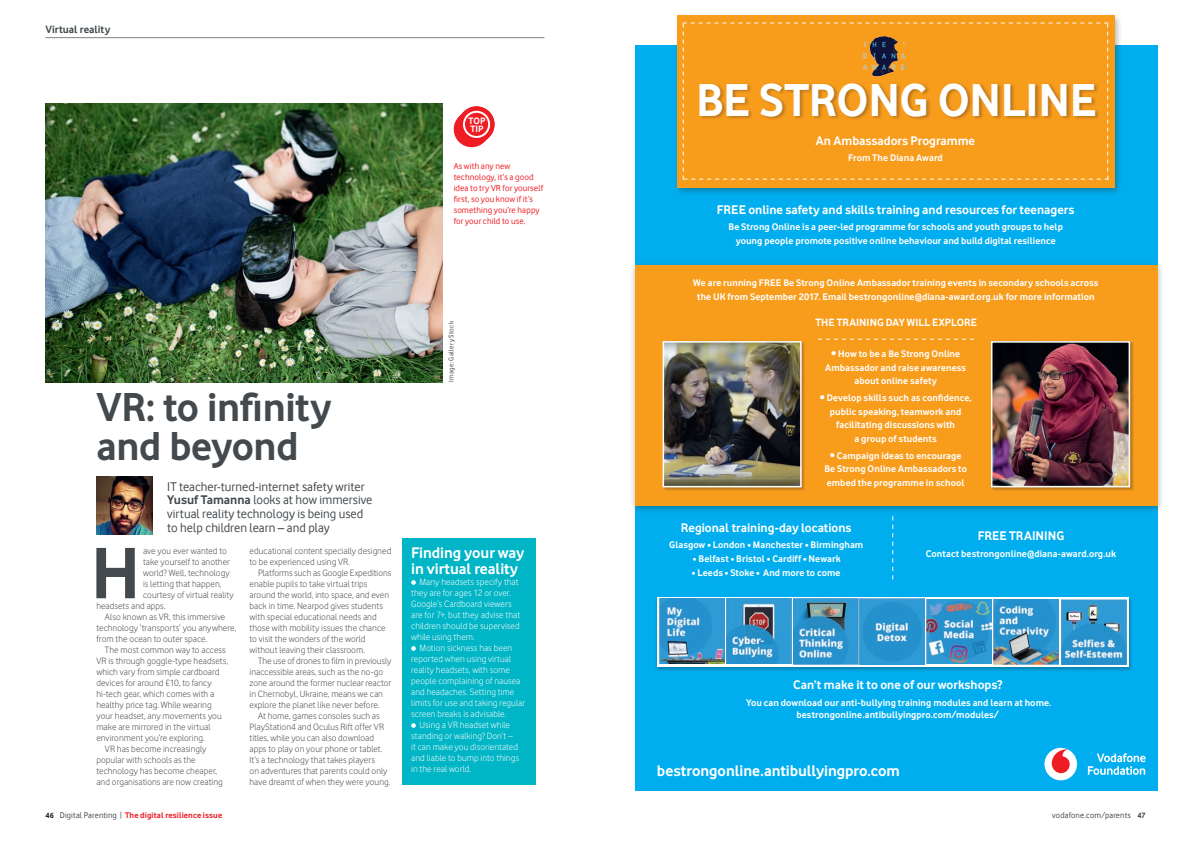
<style>
.page{position:relative;width:1191px;height:842px;background:#fff}
.page>*{position:absolute;margin:0;border:0;box-sizing:border-box;transform-origin:0 0}
.t1{font:700 75.5px "Vodafone Rg";color:#43494d}
.t2{font:700 47.9px "Vodafone Rg";letter-spacing:-.005em;color:#fff}
.t3{font:700 42px/39px "Vodafone Rg";letter-spacing:-.01em;color:#43494d}
.t4{font:700 16px/16px "Vodafone Rg";letter-spacing:-.005em;color:#fff}
.t5{font:700 13px "Vodafone Rg";color:#fff}
.t6{font:13px/13.7px "Vodafone Rg";color:#43494d}
.t7{font:700 11px "Vodafone Rg";letter-spacing:.005em;color:#fff}
.t8{font:700 11px "Vodafone Rg";color:#43494d}
.t9{font:700 10px/13.7px "Vodafone Rg";letter-spacing:.005em;color:#fff;text-align:center}
.t10{font:700 9.7px/7.9px "Vodafone Rg";letter-spacing:.01em;color:#fff}
.t11{font:9.5px/11px "Vodafone Lt";letter-spacing:.005em;color:#43494d}
.t12{font:9.5px/11px "Vodafone Lt";letter-spacing:.01em;color:#fff}
.t13{font:9px/11px "Vodafone Rg";letter-spacing:.01em;color:#ee1d23}
.t14{font:700 8.5px "Vodafone Rg";letter-spacing:.01em;color:#ee1d23}
.t15{font:8.5px "Vodafone Rg";letter-spacing:.015em;color:#43494d}
.t16{font:7px "Vodafone Rg";letter-spacing:.04em;color:#43494d}
.s1{font-weight:700}
.s2{font-size:8px;color:#231f20}
.s3{font-weight:400;color:#43494d}
.s4{font-size:7px}
.s5{font-weight:700;font-size:8px}
</style>
<div class="page">
<div style="left:635px;top:45px;width:522px;height:746px;background:#00aeef"></div>
<hr style="left:45px;top:37px;width:499px;height:1px;background:#808285">
<img style="left:45px;top:103px;width:397px;height:279px">
<div style="left:403px;top:539px;width:133px;height:246px;background:#00b5c5"></div>
<svg style="left:453px;top:106px;width:42px;height:42px"></svg>
<div style="left:465px;top:113px;width:23px;height:23px;background:#ee1d23;border-radius:50%"></div>
<svg style="left:411px;top:580px;width:5px;height:5px"></svg>
<svg style="left:411px;top:646px;width:5px;height:5px"></svg>
<svg style="left:411px;top:723px;width:5px;height:5px"></svg>
<div style="left:674px;top:13px;width:448px;height:183px;background:#231f20;opacity:.3"></div>
<div style="left:677px;top:16px;width:437px;height:172px;background:#f89c1c"></div>
<div style="left:629px;top:262px;width:534px;height:252px;background:#231f20;opacity:.34"></div>
<div style="left:635px;top:265px;width:522px;height:240px;background:#f89c1c"></div>
<svg style="left:892px;top:516px;width:1px;height:63px"></svg>
<div style="left:662px;top:340px;width:143px;height:151px;background:#231f20;opacity:.3"></div>
<img style="left:665px;top:344px;width:133px;height:140px">
<div style="left:662px;top:341px;width:139px;height:146px;border:2px solid #fff"></div>
<svg style="left:818px;top:339px;width:156px;height:1px"></svg>
<div style="left:990px;top:340px;width:143px;height:151px;background:#231f20;opacity:.3"></div>
<img style="left:994px;top:344px;width:133px;height:140px">
<div style="left:991px;top:341px;width:139px;height:146px;border:2px solid #fff"></div>
<div style="left:654px;top:597px;width:478px;height:76px;background:#231f20;opacity:.34"></div>
<svg style="left:657px;top:597px;width:472px;height:69px;background:#c7e1f1"></svg>
<img style="left:660px;top:599px;width:131px;height:65px">
<img style="left:793px;top:599px;width:131px;height:65px">
<img style="left:926px;top:599px;width:65px;height:65px">
<img style="left:993px;top:599px;width:65px;height:66px">
<img style="left:1061px;top:599px;width:65px;height:65px">
<img style="left:96px;top:477px;width:56px;height:57px">
<svg style="left:682px;top:23px;width:426px;height:157px"></svg>
<div style="left:1044px;top:748px;width:33px;height:32px;background:#fff;border-radius:50%"></div>
<svg style="left:1051px;top:749px;width:18px;height:24px"></svg>
<svg style="left:1087px;top:753px;width:58px;height:22px"></svg>
<p class="t8" style="left:45px;top:23px;width:66px">Virtual reality</p>
<p class="t10" style="left:468px;top:117px;width:18px">TOP<br>TIP</p>
<p class="t13" style="left:454px;top:161px;width:91px">As with any new technology, it’s a good idea to try VR for yourself first, so you know if it’s something you’re happy for your child to use.</p>
<h3 class="t3" style="left:96px;top:387px;width:236px">VR: to infinity and beyond</h3>
<h3 class="t6" style="left:167px;top:479px;width:207px">IT teacher-turned-internet safety writer <span class="s1">Yusuf Tamanna</span> looks at how immersive virtual reality technology is being used to help children learn – and play</h3>
<h1 class="t1" style="left:91px;top:529px;width:51px">H</h1>
<p class="t11" style="left:143px;top:545px;width:85px">ave you ever wanted to</p>
<p class="t11" style="left:143px;top:556px;width:88px">take yourself to another</p>
<p class="t11" style="left:143px;top:567px;width:88px">world? Well, technology</p>
<p class="t11" style="left:143px;top:578px;width:80px">is letting that happen,</p>
<p class="t11" style="left:143px;top:589px;width:92px">courtesy of virtual reality</p>
<p class="t11" style="left:96px;top:600px;width:71px">headsets and apps.</p>
<p class="t11" style="left:105px;top:611px;width:122px">Also known as VR, this immersive</p>
<p class="t11" style="left:96px;top:622px;width:141px">technology ‘transports’ you anywhere,</p>
<p class="t11" style="left:96px;top:633px;width:112px">from the ocean to outer space.</p>
<p class="t11" style="left:105px;top:644px;width:122px">The most common way to access</p>
<p class="t11" style="left:96px;top:655px;width:133px">VR is through goggle-type headsets,</p>
<p class="t11" style="left:96px;top:666px;width:125px">which vary from simple cardboard</p>
<p class="t11" style="left:96px;top:677px;width:117px">devices for around £10, to fancy</p>
<p class="t11" style="left:96px;top:688px;width:119px">hi-tech gear, which comes with a</p>
<p class="t11" style="left:96px;top:699px;width:117px">healthy price tag. While wearing</p>
<p class="t11" style="left:96px;top:710px;width:127px">your headset, any movements you</p>
<p class="t11" style="left:96px;top:721px;width:116px">make are mirrored in the virtual</p>
<p class="t11" style="left:96px;top:732px;width:110px">environment you’re exploring.</p>
<p class="t11" style="left:105px;top:743px;width:103px">VR has become increasingly</p>
<p class="t11" style="left:96px;top:754px;width:101px">popular with schools as the</p>
<p class="t11" style="left:96px;top:765px;width:122px">technology has become cheaper,</p>
<p class="t11" style="left:96px;top:776px;width:128px">and organisations are now creating</p>
<p class="t14" style="left:45px;top:810px;width:178px"><span class="s2">46</span> <span class="s3">Digital Parenting |</span> The digital resilience issue</p>
<p class="t11" style="left:249px;top:545px;width:143px">educational content specially designed to be experienced using VR.</p>
<p class="t11" style="left:249px;top:567px;width:143px;text-indent:9px">Platforms such as Google Expeditions enable pupils to take virtual trips around the world, into space, and even back in time. Nearpod gives students with special educational needs and those with mobility issues the chance to visit the wonders of the world without leaving their classroom.</p>
<p class="t11" style="left:249px;top:655px;width:143px;text-indent:9px">The use of drones to film in previously inaccessible areas, such as the no-go zone around the former nuclear reactor in Chernobyl, Ukraine, means we can explore the planet like never before.</p>
<p class="t11" style="left:249px;top:710px;width:142px;text-indent:9px">At home, games consoles such as PlayStation4 and Oculus Rift offer VR titles, while you can also download apps to play on your phone or tablet.<br>It’s a technology that takes players<br>on adventures that parents could only have dreamt of when they were young.</p>
<p class="t16" style="left:447px;top:382px;width:62px;rotate:-90deg">Image: Gallery Stock</p>
<h3 class="t4" style="left:411px;top:544px;width:114px">Finding your way in virtual reality</h3>
<p class="t12" style="left:411px;top:576px;width:110px;text-indent:8px">Many headsets specify that they are for ages 12 or over.<br>Google’s Cardboard viewers are for 7+, but they advise that children should be supervised while using them.</p>
<p class="t12" style="left:419px;top:642px;width:94px">Motion sickness has been</p>
<p class="t12" style="left:411px;top:653px;width:102px">reported when using virtual</p>
<p class="t12" style="left:411px;top:664px;width:100px">reality headsets, with some</p>
<p class="t12" style="left:411px;top:675px;width:111px">people complaining of nausea</p>
<p class="t12" style="left:411px;top:686px;width:105px">and headaches. Setting time</p>
<p class="t12" style="left:411px;top:697px;width:116px">limits for use and taking regular</p>
<p class="t12" style="left:411px;top:708px;width:97px">screen breaks is advisable.</p>
<p class="t12" style="left:419px;top:719px;width:92px">Using a VR headset while</p>
<p class="t12" style="left:411px;top:730px;width:103px">standing or walking? Don’t –</p>
<p class="t12" style="left:411px;top:741px;width:108px">it can make you disorientated</p>
<p class="t12" style="left:411px;top:752px;width:109px">and liable to bump into things</p>
<p class="t12" style="left:411px;top:763px;width:61px">in the real world.</p>
<h2 class="t2" style="left:696px;top:72px;width:402px">BE STRONG ONLINE</h2>
<h3 class="t5" style="left:816px;top:133px;width:161px">An Ambassadors Programme</h3>
<p class="t9" style="left:848px;top:151px;width:96px">From The Diana Award</p>
<h3 class="t5" style="left:717px;top:202px;width:359px">FREE online safety and skills training and resources for teenagers</h3>
<p class="t9" style="left:728px;top:220px;width:336px">Be Strong Online is a peer-led programme for schools and youth groups to help young people promote positive online behaviour and build digital resilience</p>
<p class="t9" style="left:693px;top:276px;width:406px">We are running FREE Be Strong Online Ambassador training events in secondary schools across the UK from September 2017. Email bestrongonline@diana-award.org.uk for more information</p>
<p class="t7" style="left:815px;top:316px;width:163px">THE TRAINING DAY WILL EXPLORE</p>
<p class="t9" style="left:825px;top:347px;width:142px">• How to be a Be Strong Online<br>Ambassador and raise awareness about online safety</p>
<p class="t9" style="left:819px;top:391px;width:153px">• Develop skills such as confidence, public speaking, teamwork and facilitating discussions with<br>a group of students</p>
<p class="t9" style="left:824px;top:448px;width:144px">• Campaign ideas to encourage<br>Be Strong Online Ambassadors to embed the programme in school</p>
<h3 class="t5" style="left:681px;top:520px;width:172px">Regional training-day locations</h3>
<p class="t9" style="left:669px;top:538px;width:196px">Glasgow <span class="s4">•</span> London <span class="s4">•</span> Manchester <span class="s4">•</span> Birmingham</p>
<p class="t9" style="left:693px;top:551px;width:149px"><span class="s4">•</span> Belfast <span class="s4">•</span> Bristol <span class="s4">•</span> Cardiff <span class="s4">•</span> Newark</p>
<p class="t9" style="left:692px;top:565px;width:150px"><span class="s4">•</span> Leeds <span class="s4">•</span> Stoke <span class="s4">•</span> And more to come</p>
<h3 class="t5" style="left:977px;top:528px;width:88px">FREE TRAINING</h3>
<p class="t9" style="left:926px;top:546px;width:192px">Contact bestrongonline@diana-award.org.uk</p>
<h3 class="t5" style="left:793px;top:677px;width:210px">Can’t make it to one of our workshops?</h3>
<p class="t9" style="left:746px;top:696px;width:307px;line-height:12.5px">You can download our anti-bullying training modules and learn at home. bestrongonline.antibullyingpro.com/modules/</p>
<h3 class="t4" style="left:657px;top:762px;width:244px">bestrongonline.antibullyingpro.com</h3>
<p class="t15" style="left:1052px;top:810px;width:95px">vodafone.com/parents <span class="s5">47</span></p>
</div>
